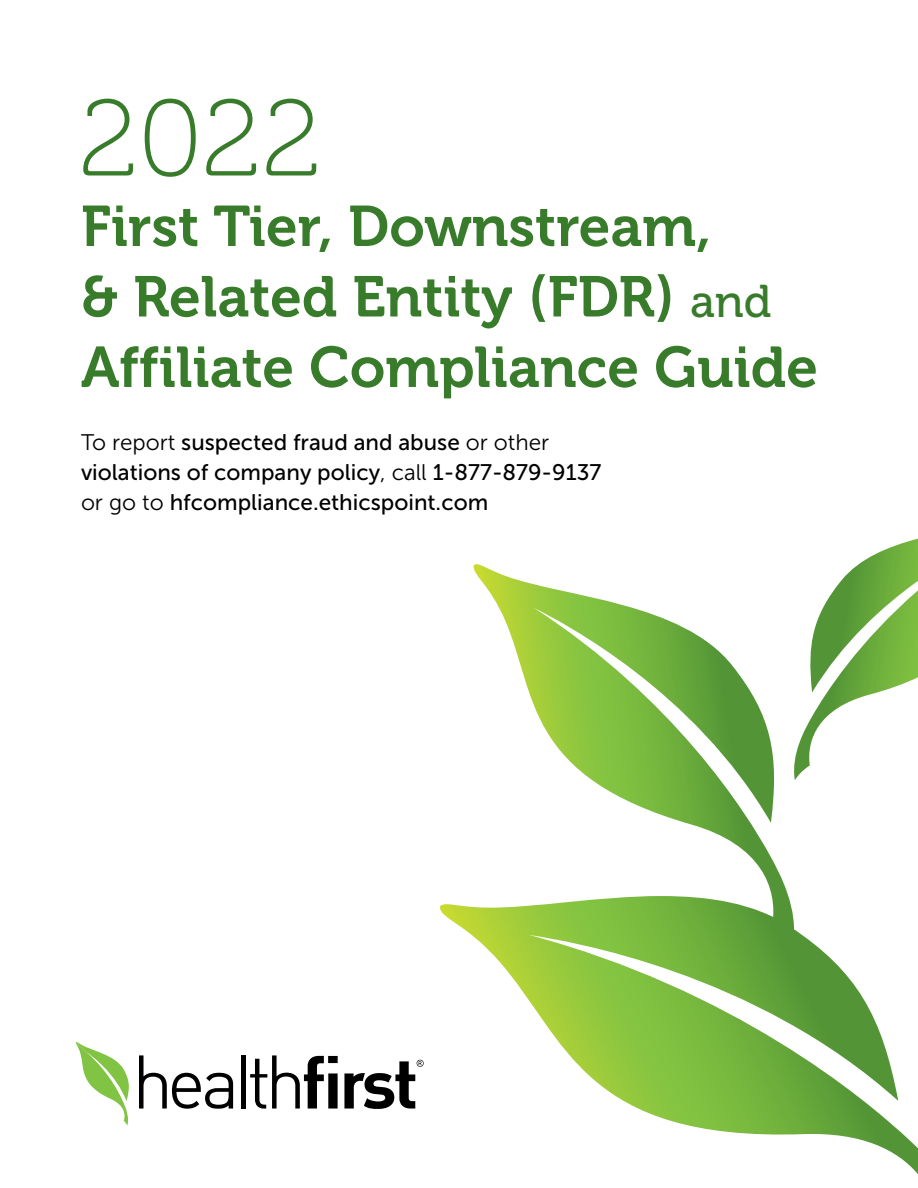
<style>
.page{position:relative;width:918px;height:1188px;background:#fff}
.page>*{position:absolute;margin:0;border:0;box-sizing:border-box;transform-origin:0 0}
.t1{font:108px "Museo 100";color:#387c2b}
.t2{font:57.15px/70.5px "Museo 700";color:#387c2b}
.t3{font:57px "Museo 700";color:#387c2b}
.t4{font:22.5px/30px "Museo Sans 500";color:#000}
.s1{font-family:"Museo 500";font-size:45.75px}
.s2{font-family:"Museo Sans 300"}
</style>
<div class="page">
<svg style="left:75px;top:1041px;width:54px;height:85px"></svg>
<svg style="left:250px;top:1055px;width:88px;height:54px"></svg>
<svg style="left:139px;top:1055px;width:94px;height:54px"></svg>
<div style="left:241px;top:1055px;width:5px;height:54px;background:#000"></div>
<svg style="left:344px;top:1060px;width:80px;height:49px"></svg>
<svg style="left:473px;top:564px;width:316px;height:332px"></svg>
<svg style="left:440px;top:896px;width:478px;height:278px"></svg>
<svg style="left:794px;top:539px;width:124px;height:241px"></svg>
<h1 class="t1" style="left:78px;top:81px;width:245px">2022</h1>
<h3 class="t3" style="left:81px;top:195px;width:632px">First Tier, Downstream,</h3>
<h2 class="t2" style="left:81px;top:262px;width:739px">&amp; Related Entity (FDR) <span class="s1">and<br></span>Affiliate Compliance Guide</h2>
<p class="t4" style="left:81px;top:428px;width:522px"><span class="s2">To report</span> suspected fraud and abuse <span class="s2">or other </span>violations of company policy<span class="s2">, call</span> 1-877-879-9137 <span class="s2">or go to</span> hfcompliance.ethicspoint.com</p>
</div>
